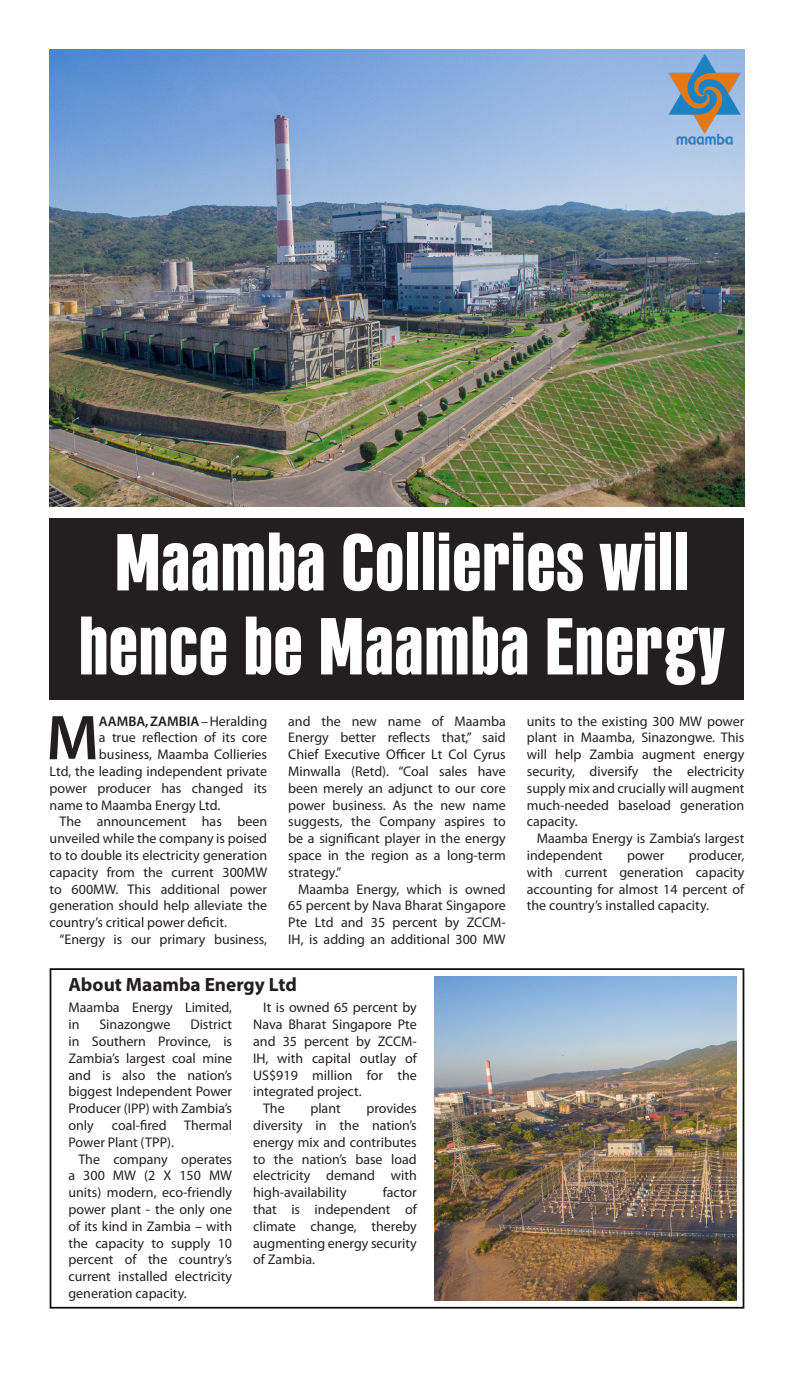
<style>
.page{position:relative;width:794px;height:1386px;background:#fff}
.page>*{position:absolute;margin:0;border:0;box-sizing:border-box;transform-origin:0 0}
.t1{font:800 75.25px/84px "PF Fusion Sans Pro";color:#fff;text-align:center}
.Paragraph_Style_4{font:600 63.88px "Myriad Pro";color:#231f20}
.t2{font:700 19.25px "Myriad Pro";color:#231f20}
.Paragraph_Style_4-2{font:14px/16.8px "Myriad Pro";color:#231f20;text-align:justify}
.Paragraph_Style_4-3{font:600 14px "Myriad Pro";color:#231f20}
.s1{font-weight:400}
</style>
<div class="page">
<div style="left:50px;top:519px;width:694px;height:181px;background:#231f20"></div>
<img style="left:50px;top:50px;width:694px;height:457px">
<div style="left:50px;top:968px;width:694px;height:341px;border:2px solid #0d0d0d"></div>
<img style="left:435px;top:976px;width:301px;height:325px">
<img style="left:663px;top:50px;width:81px;height:97px">
<p class="t1" style="left:78px;top:524px;width:648px">Maamba Collieries will hence be Maamba Energy</p>
<p class="Paragraph_Style_4" style="left:46px;top:697px;width:54px">M</p>
<p class="Paragraph_Style_4-3" style="left:99px;top:712px;width:170px">AAMBA, ZAMBIA <span class="s1">– Heralding</span></p>
<p class="Paragraph_Style_4-2" style="left:99px;top:729px;width:170px">a true reflection of its core</p>
<p class="Paragraph_Style_4-2" style="left:99px;top:746px;width:170px">business, Maamba Collieries</p>
<p class="Paragraph_Style_4-2" style="left:50px;top:763px;width:219px">Ltd, the leading independent private</p>
<p class="Paragraph_Style_4-2" style="left:50px;top:780px;width:219px">power producer has changed its</p>
<p class="Paragraph_Style_4-2" style="left:50px;top:796px;width:172px">name to Maamba Energy Ltd.</p>
<p class="Paragraph_Style_4-2" style="left:50px;top:813px;width:219px;text-indent:10px">The announcement has been unveiled while the company is poised to to double its electricity generation capacity from the current 300MW to 600MW. This additional power generation should help alleviate the country’s critical power deficit.</p>
<p class="Paragraph_Style_4-2" style="left:60px;top:931px;width:209px">“Energy is our primary business,</p>
<p class="Paragraph_Style_4-2" style="left:288px;top:712px;width:219px">and the new name of Maamba Energy better reflects that,” said Chief Executive Officer Lt Col Cyrus Minwalla (Retd). “Coal sales have been merely an adjunct to our core power business. As the new name suggests, the Company aspires to be a significant player in the energy space in the region as a long-term strategy.”</p>
<p class="Paragraph_Style_4-2" style="left:288px;top:880px;width:219px;text-indent:10px">Maamba Energy, which is owned 65 percent by Nava Bharat Singapore Pte Ltd and 35 percent by ZCCM-IH, is adding an additional 300 MW</p>
<p class="t2" style="left:68px;top:972px;width:230px">About Maamba Energy Ltd</p>
<p class="Paragraph_Style_4-2" style="left:68px;top:999px;width:165px">Maamba Energy Limited, in</p>
<p class="Paragraph_Style_4-2" style="left:99px;top:1016px;width:73px">Sinazongwe</p>
<p class="Paragraph_Style_4-2" style="left:68px;top:1016px;width:165px;text-indent:122px">District in Southern Province, is Zambia’s largest coal mine and is also the nation’s biggest Independent Power Producer (IPP) with Zambia’s only</p>
<p class="Paragraph_Style_4-2" style="left:68px;top:1117px;width:165px;text-indent:43px">coal-fired Thermal<br>Power Plant (TPP).</p>
<p class="Paragraph_Style_4-2" style="left:68px;top:1150px;width:165px;text-indent:10px">The company operates a 300 MW (2 X 150 MW units) modern, eco-friendly power plant - the only one of its kind in Zambia – with the capacity to supply 10 percent of the country’s current installed electricity generation capacity.</p>
<p class="Paragraph_Style_4-2" style="left:253px;top:999px;width:165px;text-indent:10px">It is owned 65 percent by Nava Bharat Singapore Pte and 35 percent by ZCCM-IH, with capital outlay of US$919 million for the integrated project.</p>
<p class="Paragraph_Style_4-2" style="left:263px;top:1100px;width:23px">The</p>
<p class="Paragraph_Style_4-2" style="left:310px;top:1100px;width:32px">plant</p>
<p class="Paragraph_Style_4-2" style="left:253px;top:1100px;width:165px;text-indent:113px">provides diversity in the nation’s energy mix and contributes to the nation’s base load electricity demand with high-availability</p>
<p class="Paragraph_Style_4-2" style="left:253px;top:1184px;width:165px;text-indent:130px">factor that is independent of climate change, thereby augmenting energy security of Zambia.</p>
<p class="Paragraph_Style_4-2" style="left:527px;top:712px;width:219px">units to the existing 300 MW power plant in Maamba, Sinazongwe. This will help Zambia augment energy security, diversify the electricity supply mix and crucially will augment much-needed baseload generation capacity.</p>
<p class="Paragraph_Style_4-2" style="left:527px;top:830px;width:219px;text-indent:10px">Maamba Energy is Zambia’s largest independent</p>
<p class="Paragraph_Style_4-2" style="left:527px;top:847px;width:219px;text-indent:162px">producer, with current generation capacity accounting for almost 14 percent of the country’s installed capacity.</p>
<p class="Paragraph_Style_4-2" style="left:627px;top:847px;width:39px">power</p>
</div>
